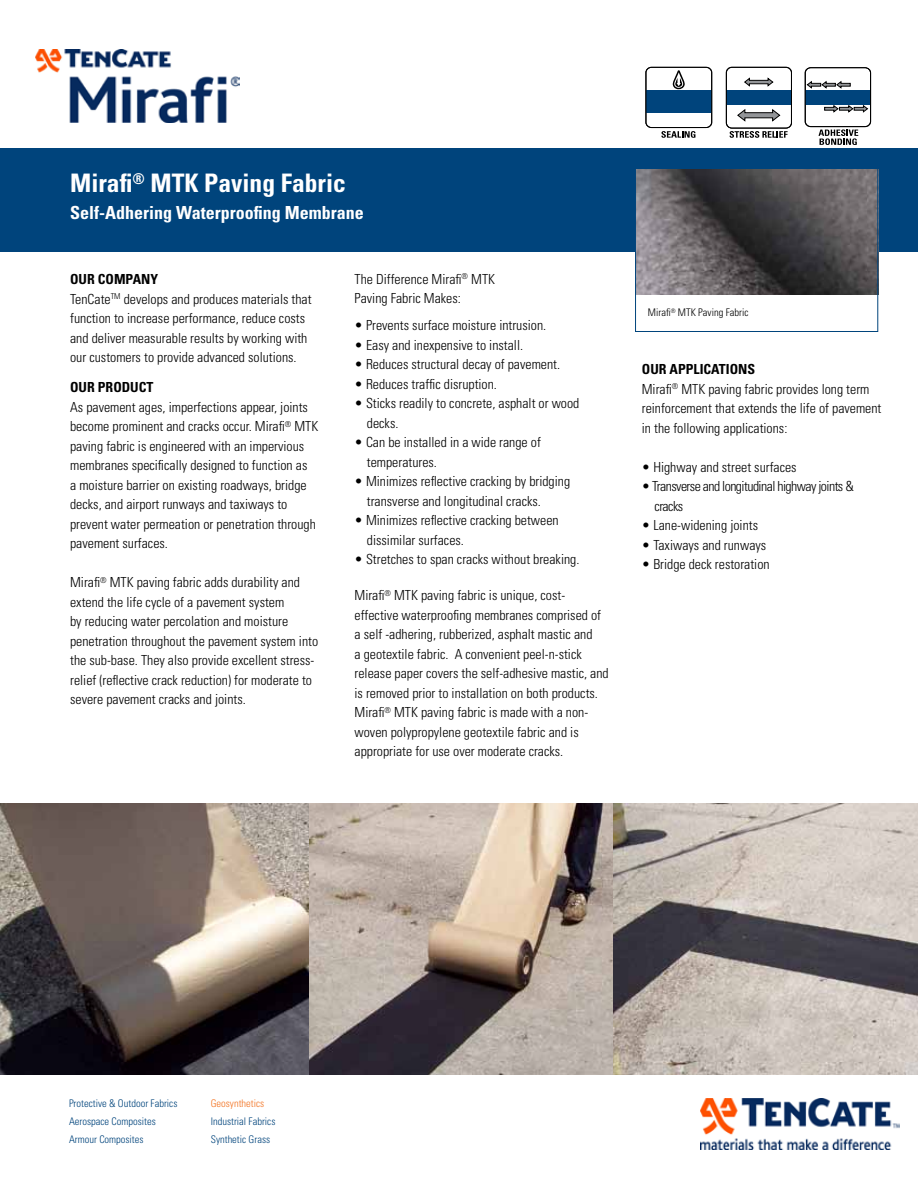
<style>
.page{position:relative;width:918px;height:1188px;background:#fff}
.page>*{position:absolute;margin:0;border:0;box-sizing:border-box;transform-origin:0 0}
.t1{font:700 condensed 25.5px "Univers LT Std";color:#fff}
.t2{font:700 condensed 18px "Univers LT Std";color:#fff}
.t3{font:300 condensed 13.8px/19.5px "Univers LT";color:#000}
.t4{font:300 condensed 13.8px/19.5px "Univers LT";letter-spacing:-.04em;color:#000}
.t5{font:700 condensed 13.8px "Univers LT";color:#000}
.t6{font:300 condensed 10.5px/18px "Univers LT";color:#00447c}
.t7{font:300 condensed 10.5px "Univers LT";color:#000}
.t8{font:300 condensed 10.5px "Univers LT";color:#f37321}
.s1{font-weight:700}
</style>
<div class="page">
<div style="left:0;top:148px;width:918px;height:104px;background:#00447c"></div>
<img style="left:701px;top:1098px;width:199px;height:52px">
<img style="left:0;top:803px;width:918px;height:271px">
<img style="left:637px;top:169px;width:239px;height:126px">
<img style="left:35px;top:50px;width:204px;height:72px">
<div style="left:805px;top:90px;width:66px;height:14px;background:#00447c"></div>
<div style="left:805px;top:67px;width:66px;height:60px;border:1px solid #000;border-radius:5px"></div>
<svg style="left:807px;top:81px;width:44px;height:8px"></svg>
<svg style="left:824px;top:105px;width:44px;height:8px"></svg>
<svg style="left:819px;top:129px;width:39px;height:16px"></svg>
<div style="left:726px;top:90px;width:66px;height:15px;background:#00447c"></div>
<svg style="left:744px;top:77px;width:30px;height:10px"></svg>
<svg style="left:737px;top:109px;width:44px;height:13px"></svg>
<div style="left:726px;top:67px;width:66px;height:62px;border:1px solid #000;border-radius:5px"></div>
<svg style="left:730px;top:131px;width:58px;height:7px"></svg>
<div style="left:646px;top:90px;width:66px;height:23px;background:#00447c"></div>
<div style="left:645px;top:67px;width:67px;height:61px;border:1px solid #000;border-radius:5px"></div>
<svg style="left:672px;top:70px;width:13px;height:19px"></svg>
<svg style="left:661px;top:131px;width:35px;height:7px"></svg>
<div style="left:635px;top:167px;width:243px;height:165px;border:1px solid #00447c"></div>
<h1 class="t1" style="left:70px;top:168px;width:277px">Mirafi<sup>®</sup> MTK Paving Fabric</h1>
<h2 class="t2" style="left:70px;top:202px;width:295px">Self-Adhering Waterproofing Membrane</h2>
<p class="t3" style="left:70px;top:270px;width:243px"><span class="s1">OUR COMPANY<br></span>TenCate<sup>TM</sup> develops and produces materials that function to increase performance, reduce costs and deliver measurable results by working with our customers to provide advanced solutions.</p>
<p class="t5" style="left:70px;top:379px;width:85px">OUR PRODUCT</p>
<p class="t3" style="left:70px;top:397px;width:250px">As pavement ages, imperfections appear, joints become prominent and cracks occur. Mirafi<sup>®</sup> MTK paving fabric is engineered with an impervious membranes specifically designed to function as<br>a moisture barrier on existing roadways, bridge decks, and airport runways and taxiways to prevent water permeation or penetration through pavement surfaces.</p>
<p class="t3" style="left:70px;top:573px;width:250px">Mirafi<sup>®</sup> MTK paving fabric adds durability and extend the life cycle of a pavement system<br>by reducing water percolation and moisture penetration throughout the pavement system into the sub-base. They also provide excellent stress&shy;relief (reflective crack reduction) for moderate to severe pavement cracks and joints.</p>
<p class="t3" style="left:355px;top:269px;width:142px">The Difference Mirafi<sup>®</sup> MTK<br>Paving Fabric Makes:</p>
<p class="t3" style="left:355px;top:316px;width:193px">• Prevents surface moisture intrusion.</p>
<p class="t3" style="left:355px;top:335px;width:170px">• Easy and inexpensive to install.</p>
<p class="t3" style="left:355px;top:355px;width:207px">• Reduces structural decay of pavement.</p>
<p class="t3" style="left:355px;top:374px;width:144px">• Reduces traffic disruption.</p>
<p class="t3" style="left:367px;top:394px;width:214px;text-indent:-12px">• Sticks readily to concrete, asphalt or wood decks.</p>
<p class="t3" style="left:367px;top:433px;width:176px;text-indent:-12px">• Can be installed in a wide range of temperatures.</p>
<p class="t3" style="left:367px;top:472px;width:205px;text-indent:-12px">• Minimizes reflective cracking by bridging transverse and longitudinal cracks.</p>
<p class="t3" style="left:367px;top:511px;width:193px;text-indent:-12px">• Minimizes reflective cracking between dissimilar surfaces.</p>
<p class="t3" style="left:355px;top:550px;width:226px">• Stretches to span cracks without breaking.</p>
<p class="t3" style="left:355px;top:586px;width:256px">Mirafi<sup>®</sup> MTK paving fabric is unique, cost&shy;effective waterproofing membranes comprised of a self -adhering, rubberized, asphalt mastic and<br>a geotextile fabric. A convenient peel-n-stick release paper covers the self-adhesive mastic, and is removed prior to installation on both products.<br>Mirafi<sup>®</sup> MTK paving fabric is made with a non&shy;woven polypropylene geotextile fabric and is appropriate for use over moderate cracks.</p>
<p class="t7" style="left:648px;top:306px;width:102px">Mirafi<sup>®</sup> MTK Paving Fabric</p>
<p class="t3" style="left:642px;top:360px;width:241px"><span class="s1">OUR APPLICATIONS<br></span>Mirafi<sup>®</sup> MTK paving fabric provides long term reinforcement that extends the life of pavement in the following applications:</p>
<p class="t3" style="left:642px;top:457px;width:156px">• Highway and street surfaces</p>
<p class="t4" style="left:654px;top:477px;width:201px;text-indent:-13px">• Transverse and longitudinal highway joints &amp; cracks</p>
<p class="t3" style="left:642px;top:516px;width:118px">• Lane-widening joints</p>
<p class="t3" style="left:642px;top:535px;width:126px">• Taxiways and runways</p>
<p class="t3" style="left:642px;top:555px;width:129px">• Bridge deck restoration</p>
<p class="t6" style="left:69px;top:1094px;width:110px">Protective &amp; Outdoor Fabrics<br>Aerospace Composites<br>Armour Composites</p>
<p class="t8" style="left:211px;top:1097px;width:55px">Geosynthetics</p>
<p class="t6" style="left:211px;top:1112px;width:66px">Industrial Fabrics<br>Synthetic Grass</p>
</div>
